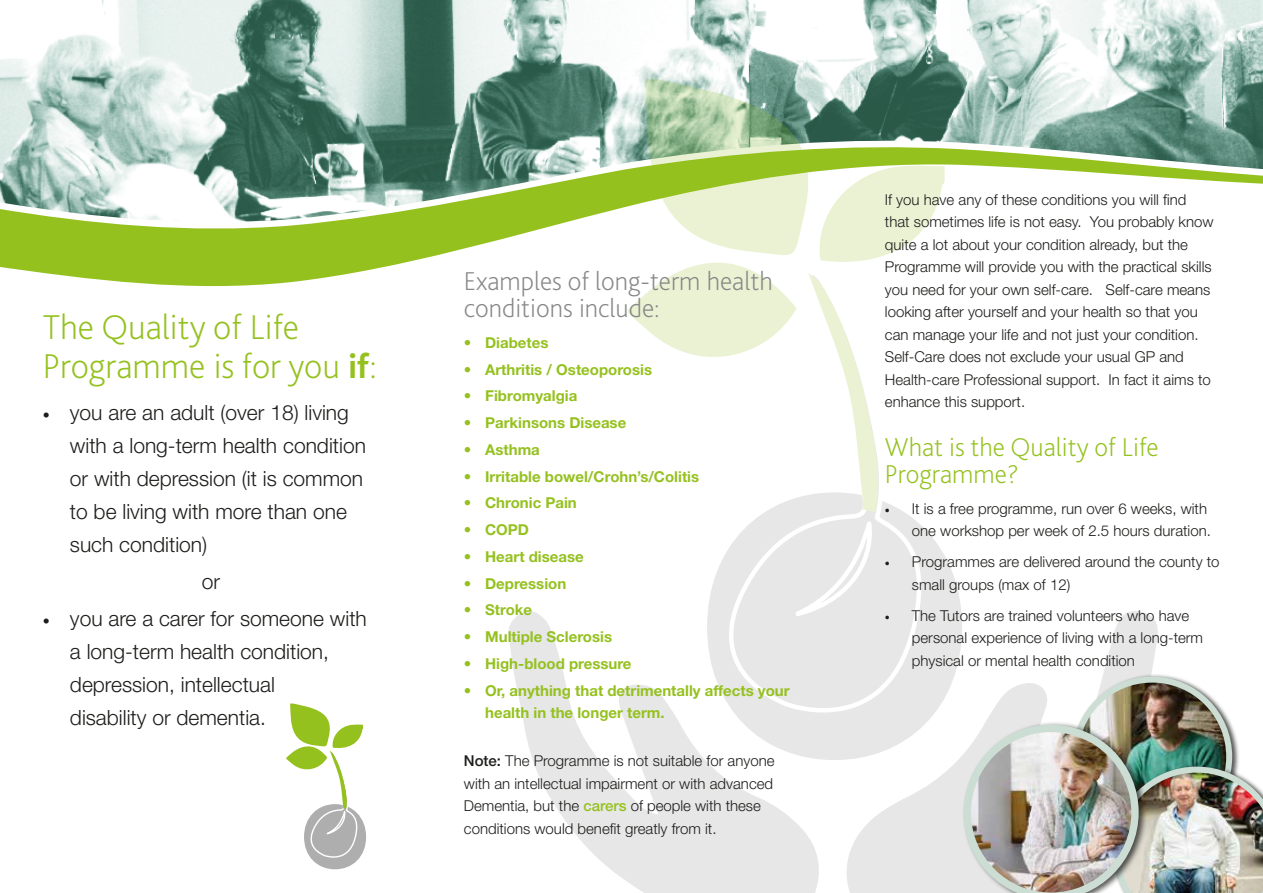
<style>
.page{position:relative;width:1263px;height:893px;background:#fff}
.page>*{position:absolute;margin:0;border:0;box-sizing:border-box;transform-origin:0 0}
.t1{font:200 36px/39px "Bliss 2";color:#95c11f}
.t2{font:200 27px/27px "Bliss 2";color:#878787}
.t3{font:200 27px/27px "Bliss 2";color:#95c11f}
.t4{font:300 21px/33px "Helvetica Neue LT Std";color:#1d1d1b}
.t5{font:300 15px/22.5px "Helvetica Neue LT Std";color:#1d1d1b}
.t6{font:700 15px/22.5px "Helvetica Neue LT Std";color:#95c11f}
.t7{font:700 15px "Helvetica Neue";color:#96c120}
.s1{font-weight:700}
.s2{font-weight:900}
.s3{font-weight:500}
.s4{font-weight:500;color:#95c11f}
</style>
<div class="page">
<img style="left:0;top:0;width:1263px;height:143px">
<svg style="left:0;top:143px;width:1263px;height:144px"></svg>
<svg style="left:509px;top:611px;width:314px;height:282px;fill:#e7e7e7"></svg>
<svg style="left:846px;top:611px;width:312px;height:282px"></svg>
<div style="left:707px;top:492px;width:255px;height:268px;background:#e7e7e7;border-radius:50%"></div>
<svg style="left:717px;top:512px;width:206px;height:240px"></svg>
<div style="left:304px;top:804px;width:62px;height:65px;background:#aeaeae;border-radius:50%"></div>
<svg style="left:286px;top:703px;width:77px;height:164px"></svg>
<div style="left:1070px;top:673px;width:170px;height:170px;background:#1d1d1b;opacity:.75"></div>
<img style="left:1075px;top:680px;width:154px;height:154px;border-radius:77px">
<div style="left:962px;top:721px;width:186px;height:172px;background:#1d1d1b;opacity:.75"></div>
<img style="left:963px;top:725px;width:300px;height:168px">
<svg style="left:591px;top:79px;width:353px;height:433px"></svg>
<h1 class="t1" style="left:43px;top:307px;width:335px">The Quality of Life<br>Programme is for you <span class="s1">if</span>:</h1>
<h3 class="t4" style="left:70px;top:395px;width:297px;text-indent:-27px"><span class="s2">·</span> you are an adult (over 18) living with a long-term health condition or with depression (it is common to be living with more than one such condition)</h3>
<h3 class="t4" style="left:43px;top:562px;width:325px;line-height:37.2px;text-align:center">or<br><span class="s2">·</span> you are a carer for someone with</h3>
<h3 class="t4" style="left:70px;top:635px;width:261px">a long-term health condition, depression, intellectual disability or dementia.</h3>
<h2 class="t2" style="left:464px;top:267px;width:310px">Examples of long-term health conditions include:</h2>
<p class="t6" style="left:464px;top:331px;width:86px">• Diabetes</p>
<p class="t6" style="left:464px;top:358px;width:190px">• Arthritis / Osteoporosis</p>
<p class="t6" style="left:464px;top:384px;width:115px">• Fibromyalgia</p>
<p class="t6" style="left:464px;top:411px;width:164px">• Parkinsons Disease</p>
<p class="t6" style="left:464px;top:438px;width:77px">• Asthma</p>
<p class="t6" style="left:464px;top:465px;width:242px">• Irritable bowel/ hro es/Colitis</p>
<p class="t6" style="left:464px;top:491px;width:114px">• Chronic Pain</p>
<p class="t6" style="left:464px;top:518px;width:67px">• COPD</p>
<p class="t6" style="left:464px;top:545px;width:121px">• Heart disease</p>
<p class="t6" style="left:464px;top:572px;width:104px">• Depression</p>
<p class="t6" style="left:464px;top:598px;width:70px">• Stroke</p>
<p class="t6" style="left:464px;top:625px;width:150px">• Multiple Sclerosis</p>
<p class="t6" style="left:464px;top:652px;width:169px">• High-blood pressure</p>
<p class="t6" style="left:485px;top:679px;width:306px;text-indent:-21px">• Or, anything that detrimentally affects your health in the longer term.</p>
<p class="t5" style="left:464px;top:749px;width:312px"><span class="s3">Note:</span> The Programme is not suitable for anyone with an intellectual impairment or with advanced Dementia, but the <span class="s4">carers</span> of people with these conditions would benefit greatly from it.</p>
<p class="t7" style="left:594px;top:467px;width:107px">Crohn’s/Colitis</p>
<p class="t5" style="left:885px;top:188px;width:330px">If you have any of these conditions you will find that sometimes life is not easy. You probably know quite a lot about your condition already, but the Programme will provide you with the practical skills you need for your own self-care. Self-care means looking after yourself and your health so that you can manage your life and not just your condition.<br>Self-Care does not exclude your usual GP and Health-care Professional support. In fact it aims to enhance this support.</p>
<h2 class="t3" style="left:885px;top:433px;width:275px">What is the Quality of Life<br>Programme?</h2>
<p class="t5" style="left:885px;top:497px;width:327px;text-align:right"><span class="s2">·</span> It is a free programme, run over 6 weeks, with one workshop per week of 2.5 hours duration.</p>
<p class="t5" style="left:912px;top:550px;width:309px;text-indent:-27px"><span class="s2">·</span> Programmes are delivered around the county to small groups (max of 12)</p>
<p class="t5" style="left:912px;top:604px;width:293px;text-indent:-27px"><span class="s2">·</span> The Tutors are trained volunteers who have personal experience of living with a long-term physical or mental health condition</p>
</div>
